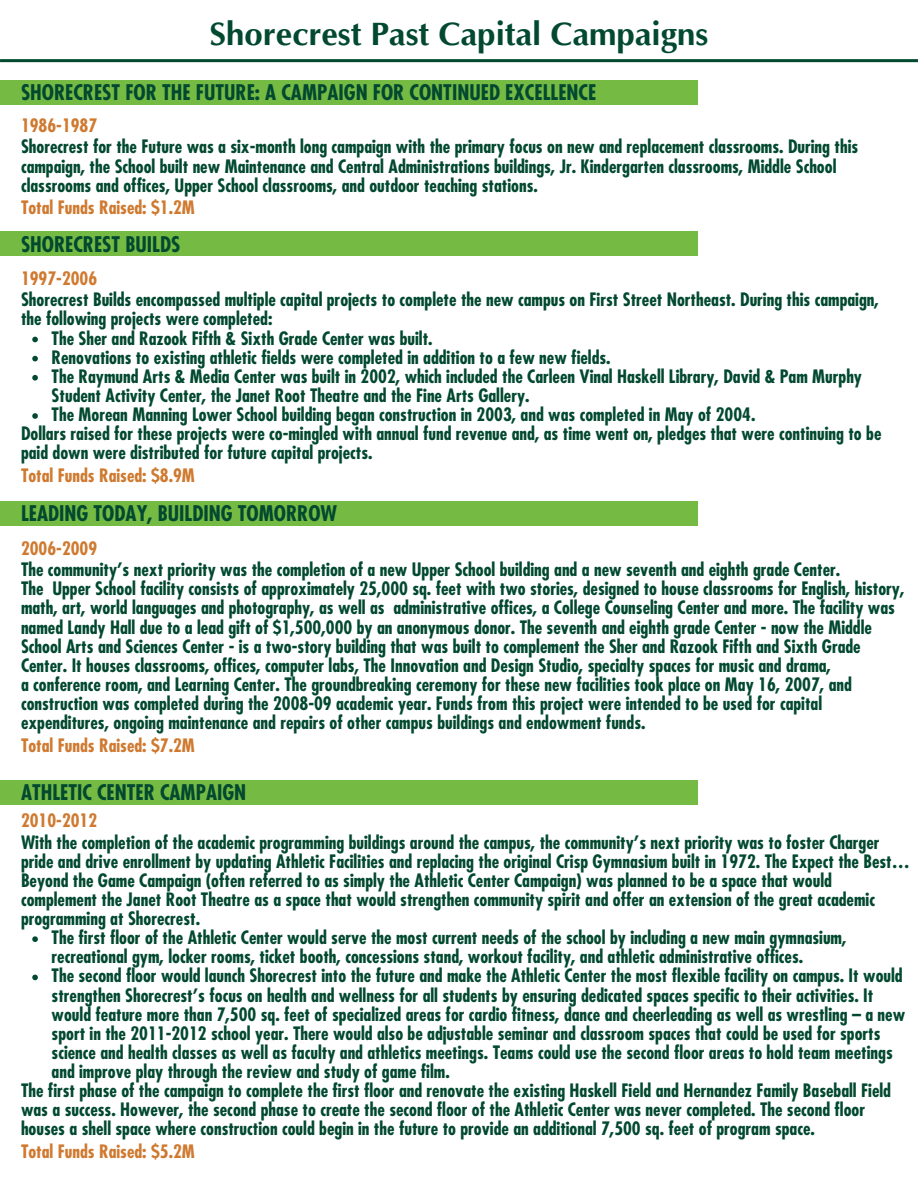
<style>
.page{position:relative;width:918px;height:1188px;background:#fff}
.page>*{position:absolute;margin:0;border:0;box-sizing:border-box;transform-origin:0 0}
.t1{font:700 33px "Optima";color:#024930}
.t2{font:700 condensed 21px "Futura";color:#024930}
.t3{font:700 condensed 18px/19.2px "Futura";color:#024930}
.t4{font:700 condensed 18px "Futura";color:#cf7a30}
</style>
<div class="page">
<div style="left:0;top:80px;width:697px;height:25px;background:#75bb43"></div>
<svg style="left:32px;top:337px;width:6px;height:5px"></svg>
<svg style="left:32px;top:356px;width:6px;height:5px"></svg>
<svg style="left:32px;top:375px;width:6px;height:6px"></svg>
<svg style="left:32px;top:413px;width:6px;height:6px"></svg>
<svg style="left:32px;top:936px;width:6px;height:6px"></svg>
<svg style="left:32px;top:975px;width:6px;height:5px"></svg>
<div style="left:0;top:231px;width:697px;height:25px;background:#75bb43"></div>
<div style="left:0;top:501px;width:697px;height:25px;background:#75bb43"></div>
<div style="left:0;top:780px;width:697px;height:25px;background:#75bb43"></div>
<svg style="left:0;top:59px;width:918px;height:3px;background:#0d5139"></svg>
<p class="t1" style="left:210px;top:16px;width:500px">Shorecrest Past Capital Campaigns</p>
<p class="t2" style="left:21px;top:79px;width:577px">SHORECREST FOR THE FUTURE: A CAMPAIGN FOR CONTINUED EXCELLENCE</p>
<p class="t4" style="left:21px;top:114px;width:78px">1986-1987</p>
<p class="t3" style="left:21px;top:137px;width:839px">Shorecrest for the Future was a six-month long campaign with the primary focus on new and replacement classrooms. During this campaign, the School built new Maintenance and Central Administrations buildings, Jr. Kindergarten classrooms, Middle School classrooms and offices, Upper School classrooms, and outdoor teaching stations.</p>
<p class="t4" style="left:21px;top:196px;width:175px">Total Funds Raised: $1.2M</p>
<p class="t2" style="left:21px;top:230px;width:161px">SHORECREST BUILDS</p>
<p class="t4" style="left:21px;top:267px;width:78px">1997-2006</p>
<p class="t3" style="left:21px;top:290px;width:859px">Shorecrest Builds encompassed multiple capital projects to complete the new campus on First Street Northeast. During this campaign, the following projects were completed:</p>
<p class="t3" style="left:52px;top:328px;width:383px">The Sher and Razook Fifth &amp; Sixth Grade Center was built.</p>
<p class="t3" style="left:52px;top:347px;width:561px">Renovations to existing athletic fields were completed in addition to a few new fields.</p>
<p class="t3" style="left:52px;top:366px;width:812px">The Raymund Arts &amp; Media Center was built in 2002, which included the Carleen Vinal Haskell Library, David &amp; Pam Murphy<br>Student Activity Center, the Janet Root Theatre and the Fine Arts Gallery.</p>
<p class="t3" style="left:52px;top:405px;width:705px">The Morean Manning Lower School building began construction in 2003, and was completed in May of 2004.</p>
<p class="t3" style="left:21px;top:424px;width:862px">Dollars raised for these projects were co-mingled with annual fund revenue and, as time went on, pledges that were continuing to be paid down were distributed for future capital projects.</p>
<p class="t4" style="left:21px;top:464px;width:175px">Total Funds Raised: $8.9M</p>
<p class="t2" style="left:21px;top:500px;width:318px">LEADING TODAY, BUILDING TOMORROW</p>
<p class="t4" style="left:21px;top:537px;width:78px">2006-2009</p>
<p class="t3" style="left:21px;top:560px;width:821px">The community’s next priority was the completion of a new Upper School building and a new seventh and eighth grade Center.</p>
<p class="t3" style="left:21px;top:579px;width:885px">The Upper School facility consists of approximately 25,000 sq. feet with two stories, designed to house classrooms for English, history, math, art, world languages and photography, as well as administrative offices, a College Counseling Center and more. The facility was named Landy Hall due to a lead gift of $1,500,000 by an anonymous donor. The seventh and eighth grade Center - now the Middle School Arts and Sciences Center - is a two-story building that was built to complement the Sher and Razook Fifth and Sixth Grade Center. It houses classrooms, offices, computer labs, The Innovation and Design Studio, specialty spaces for music and drama,</p>
<p class="t3" style="left:21px;top:675px;width:832px">a conference room, and Learning Center. The groundbreaking ceremony for these new facilities took place on May 16, 2007, and construction was completed during the 2008-09 academic year. Funds from this project were intended to be used for capital expenditures, ongoing maintenance and repairs of other campus buildings and endowment funds.</p>
<p class="t4" style="left:21px;top:733px;width:175px">Total Funds Raised: $7.2M</p>
<p class="t2" style="left:21px;top:779px;width:227px">ATHLETIC CENTER CAMPAIGN</p>
<p class="t4" style="left:21px;top:809px;width:78px">2010-2012</p>
<p class="t3" style="left:21px;top:832px;width:890px">With the completion of the academic programming buildings around the campus, the community’s next priority was to foster Charger pride and drive enrollment by updating Athletic Facilities and replacing the original Crisp Gymnasium built in 1972. The Expect the Best… Beyond the Game Campaign (often referred to as simply the Athletic Center Campaign) was planned to be a space that would complement the Janet Root Theatre as a space that would strengthen community spirit and offer an extension of the great academic programming at Shorecrest.</p>
<p class="t3" style="left:52px;top:928px;width:796px">The first floor of the Athletic Center would serve the most current needs of the school by including a new main gymnasium, recreational gym, locker rooms, ticket booth, concessions stand, workout facility, and athletic administrative offices.</p>
<p class="t3" style="left:52px;top:966px;width:855px">The second floor would launch Shorecrest into the future and make the Athletic Center the most flexible facility on campus. It would strengthen Shorecrest’s focus on health and wellness for all students by ensuring dedicated spaces specific to their activities. It would feature more than 7,500 sq. feet of specialized areas for cardio fitness, dance and cheerleading as well as wrestling – a new sport in the 2011-2012 school year. There would also be adjustable seminar and classroom spaces that could be used for sports science and health classes as well as faculty and athletics meetings. Teams could use the second floor areas to hold team meetings and improve play through the review and study of game film.</p>
<p class="t3" style="left:21px;top:1081px;width:872px">The first phase of the campaign to complete the first floor and renovate the existing Haskell Field and Hernandez Family Baseball Field was a success. However, the second phase to create the second floor of the Athletic Center was never completed. The second floor houses a shell space where construction could begin in the future to provide an additional 7,500 sq. feet of program space.</p>
<p class="t4" style="left:21px;top:1140px;width:175px">Total Funds Raised: $5.2M</p>
</div>
